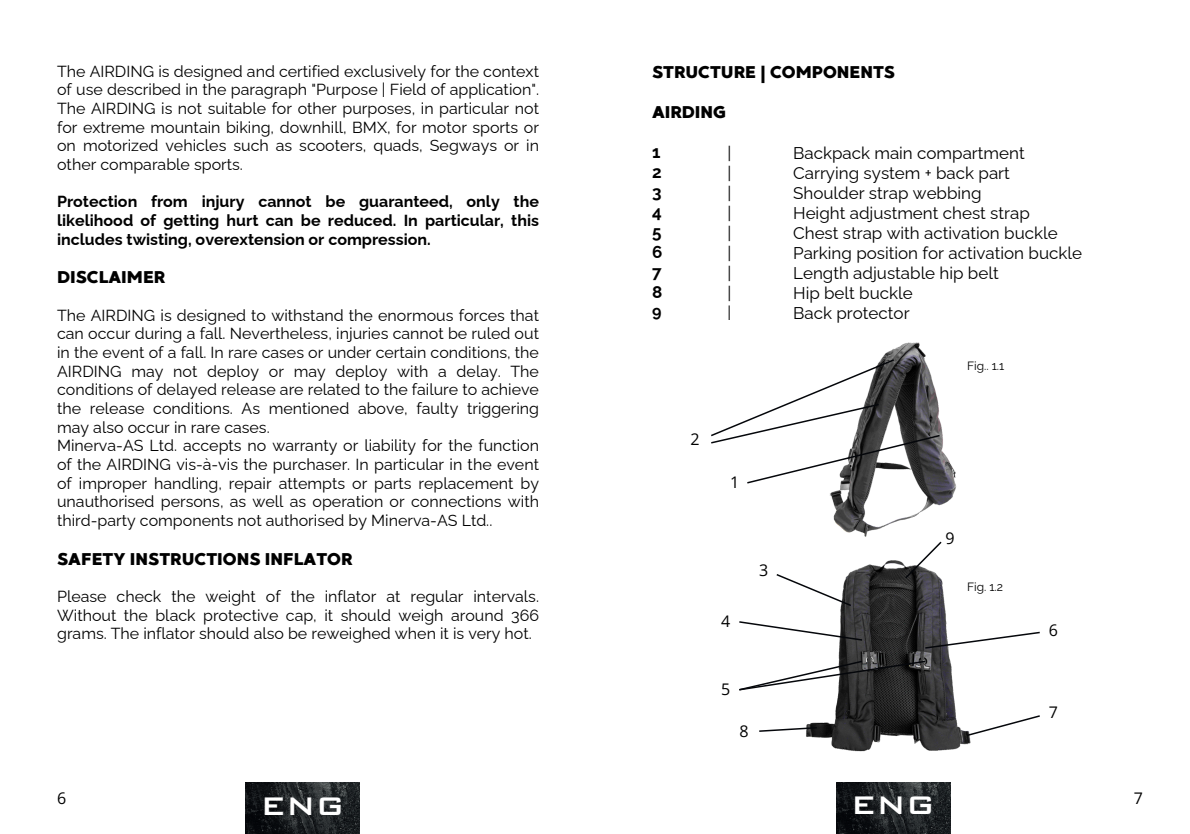
<style>
.page{position:relative;width:1190px;height:834px;background:#fff}
.page>*{position:absolute;margin:0;border:0;box-sizing:border-box;transform-origin:0 0}
.t1{font:500 34px "Bank Gothic BT";color:#fff}
.t2{font:17px/20px "Raleway";color:#000}
.t3{font:17px "MADE Good Time Grotesk";color:#000}
.t4{font:700 17px/20px "Raleway";color:#000;text-align:justify}
.t5{font:16px/18.6px "Raleway";color:#000;text-align:justify}
.t6{font:700 16px/18.6px "Raleway";color:#000;text-align:justify}
.t7{font:16px "Open Sans";color:#000}
.t8{font:12px "Raleway";color:#000}
</style>
<div class="page">
<img style="left:246px;top:782px;width:114px;height:51px">
<img style="left:836px;top:782px;width:114px;height:51px">
<img style="left:830px;top:342px;width:127px;height:195px">
<img style="left:806px;top:560px;width:165px;height:192px">
<svg style="left:711px;top:358px;width:230px;height:127px"></svg>
<svg style="left:776px;top:573px;width:77px;height:34px"></svg>
<svg style="left:739px;top:620px;width:125px;height:22px"></svg>
<svg style="left:739px;top:660px;width:188px;height:32px"></svg>
<svg style="left:759px;top:726px;width:59px;height:7px"></svg>
<svg style="left:904px;top:541px;width:39px;height:39px"></svg>
<svg style="left:924px;top:631px;width:116px;height:19px"></svg>
<svg style="left:965px;top:714px;width:75px;height:23px"></svg>
<p class="t5" style="left:57px;top:62px;width:483px">The AIRDING is designed and certified exclusively for the context of use described in the paragraph "Purpose | Field of application".<br>The AIRDING is not suitable for other purposes, in particular not for extreme mountain biking, downhill, BMX, for motor sports or on motorized vehicles such as scooters, quads, Segways or in other comparable sports.</p>
<h1 class="t6" style="left:57px;top:192px;width:483px">Protection from injury cannot be guaranteed, only the likelihood of getting hurt can be reduced. In particular, this includes twisting, overextension or compression.</h1>
<h2 class="t3" style="left:57px;top:267px;width:110px">DISCLAIMER</h2>
<h2 class="t5" style="left:57px;top:306px;width:483px;text-align:left">The AIRDING is designed to withstand the enormous forces that can occur during a fall. Nevertheless, injuries cannot be ruled out in the event of a fall. In rare cases or under certain conditions, the AIRDING may not deploy or may deploy with a delay. The conditions of delayed release are related to the failure to achieve the release conditions. As mentioned above, faulty triggering may also occur in rare cases.<br>Minerva-AS Ltd. accepts no warranty or liability for the function of the AIRDING vis-à-vis the purchaser. In particular in the event of improper handling, repair attempts or parts replacement by unauthorised persons, as well as operation or connections with third-party components not authorised by Minerva-AS Ltd..</h2>
<h3 class="t3" style="left:57px;top:548px;width:297px">SAFETY INSTRUCTIONS INFLATOR</h3>
<p class="t5" style="left:57px;top:587px;width:483px">Please check the weight of the inflator at regular intervals.<br>Without the black protective cap, it should weigh around 366 grams. The inflator should also be reweighed when it is very hot.</p>
<h2 class="t3" style="left:652px;top:61px;width:245px">STRUCTURE | COMPONENTS</h2>
<h4 class="t3" style="left:652px;top:101px;width:76px">AIRDING</h4>
<h2 class="t4" style="left:652px;top:142px;width:12px">1<br>2<br>3<br>4<br>5<br>6<br>7<br>8</h2>
<h2 class="t6" style="left:652px;top:302px;width:11px">9</h2>
<p class="t2" style="left:727px;top:143px;width:5px">|</p>
<p class="t2" style="left:727px;top:163px;width:5px">|</p>
<p class="t2" style="left:727px;top:183px;width:5px">|</p>
<p class="t2" style="left:727px;top:203px;width:5px">|</p>
<p class="t2" style="left:727px;top:223px;width:5px">|</p>
<p class="t2" style="left:727px;top:243px;width:5px">|</p>
<p class="t2" style="left:727px;top:263px;width:5px">|</p>
<p class="t2" style="left:727px;top:283px;width:5px">|</p>
<p class="t5" style="left:727px;top:303px;width:5px">|</p>
<p class="t2" style="left:793px;top:143px;width:290px">Backpack main compartment<br>Carrying system + back part<br>Shoulder strap webbing<br>Height adjustment chest strap<br>Chest strap with activation buckle<br>Parking position for activation buckle<br>Length adjustable hip belt<br>Hip belt buckle<br>Back protector</p>
<p class="t7" style="left:690px;top:428px;width:11px">2</p>
<p class="t7" style="left:730px;top:471px;width:11px">1</p>
<p class="t7" style="left:721px;top:610px;width:11px">4</p>
<p class="t7" style="left:759px;top:559px;width:11px">3</p>
<p class="t7" style="left:721px;top:678px;width:11px">5</p>
<p class="t7" style="left:739px;top:719px;width:11px">8</p>
<p class="t8" style="left:967px;top:359px;width:39px">Fig.. 1.1</p>
<h4 class="t7" style="left:946px;top:527px;width:11px">9</h4>
<p class="t8" style="left:967px;top:579px;width:38px">Fig. 1.2</p>
<p class="t7" style="left:1049px;top:619px;width:11px">6</p>
<p class="t7" style="left:1049px;top:701px;width:11px">7</p>
<p class="t7" style="left:57px;top:787px;width:11px">6</p>
<p class="t1" style="left:851px;top:787px;width:86px">ENG</p>
<p class="t1" style="left:261px;top:788px;width:86px">ENG</p>
<h4 class="t7" style="left:1134px;top:787px;width:11px">7</h4>
</div>
